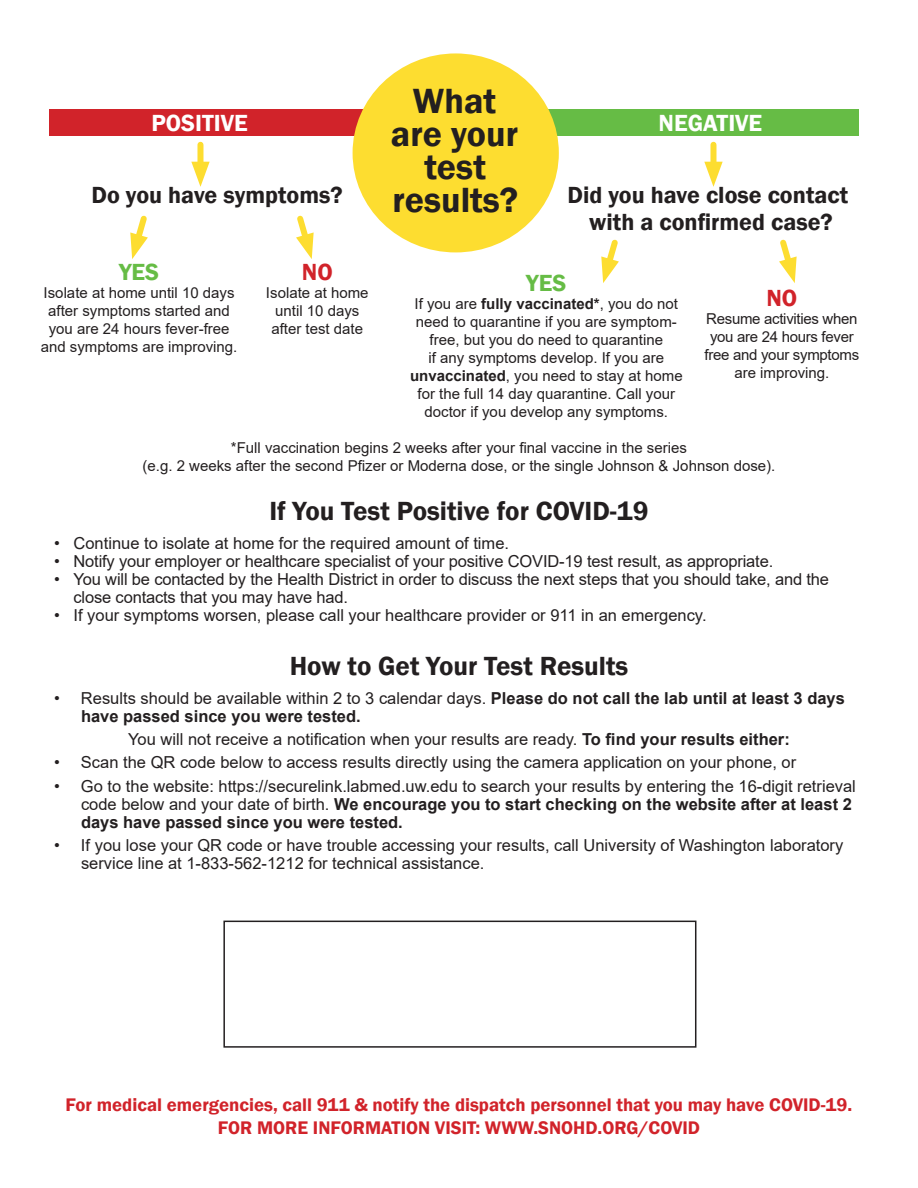
<style>
.page{position:relative;width:918px;height:1188px;background:#fff}
.page>*{position:absolute;margin:0;border:0;box-sizing:border-box;transform-origin:0 0}
.t1{font:600 36px/33px "Franklin Gothic";color:#231f20;text-align:center}
.t2{font:600 27px "Franklin Gothic";color:#231f20}
.t3{font:600 24px/27px "Franklin Gothic";color:#231f20;text-align:center}
.t4{font:600 24px "Franklin Gothic";color:#fff}
.t5{font:600 24px "Franklin Gothic";color:#66bc45}
.t6{font:600 24px "Franklin Gothic";color:#d1232a}
.t7{font:600 18.75px "Franklin Gothic";color:#d1232a}
.t8{font:16.5px/18px "Arial";color:#231f20}
.t9{font:700 16.5px/18px "Arial";color:#231f20}
.t10{font:15px/18px "Arial";color:#231f20;text-align:center}
.t11{font:15px/18px "Arial";letter-spacing:-.02em;color:#231f20;text-align:center}
.s1{font-weight:700}
.s2{font-weight:400}
</style>
<div class="page">
<div style="left:223px;top:921px;width:473px;height:127px;border:2px solid #231f20"></div>
<div style="left:50px;top:110px;width:404px;height:26px;background:#d1232a"></div>
<div style="left:454px;top:110px;width:406px;height:26px;background:#66bc45"></div>
<div style="left:197px;top:145px;width:6px;height:27px;background:#fddd30"></div>
<svg style="left:191px;top:162px;width:19px;height:25px"></svg>
<svg style="left:130px;top:215px;width:18px;height:44px"></svg>
<div style="left:353px;top:53px;width:206px;height:199px;background:#fddd30;border-radius:50%"></div>
<svg style="left:296px;top:215px;width:18px;height:44px"></svg>
<div style="left:710px;top:145px;width:6px;height:27px;background:#fddd30"></div>
<svg style="left:704px;top:162px;width:19px;height:25px"></svg>
<svg style="left:601px;top:239px;width:18px;height:44px"></svg>
<svg style="left:779px;top:239px;width:18px;height:44px"></svg>
<p class="t4" style="left:152px;top:108px;width:98px">POSITIVE</p>
<p class="t3" style="left:92px;top:182px;width:253px">Do you have symptoms?</p>
<p class="t5" style="left:119px;top:258px;width:42px">YES</p>
<p class="t10" style="left:41px;top:284px;width:198px">Isolate at home until 10 days after symptoms started and you are 24 hours fever-free and symptoms are improving.</p>
<p class="t6" style="left:302px;top:258px;width:32px">NO</p>
<p class="t10" style="left:266px;top:284px;width:104px">Isolate at home until 10 days after test date</p>
<p class="t1" style="left:391px;top:85px;width:129px">What are your test results?</p>
<p class="t4" style="left:658px;top:108px;width:105px">NEGATIVE</p>
<p class="t3" style="left:568px;top:182px;width:282px">Did you have close contact with a confirmed case?</p>
<p class="t5" style="left:526px;top:268px;width:42px">YES</p>
<p class="t10" style="left:410px;top:295px;width:274px">If you are <span class="s1">fully vaccinated*</span>, you do not need to quarantine if you are symptom&shy;free, but you do need to quarantine<br>if any symptoms develop. If you are <span class="s1">unvaccinated</span>, you need to stay at home for the full 14 day quarantine. Call your doctor if you develop any symptoms.</p>
<p class="t6" style="left:766px;top:283px;width:32px">NO</p>
<p class="t11" style="left:705px;top:310px;width:156px">Resume activities when you are 24 hours fever free and your symptoms are improving.</p>
<p class="t10" style="left:143px;top:439px;width:634px">*Full vaccination begins 2 weeks after your final vaccine in the series<br>(e.g. 2 weeks after the second Pfizer or Moderna dose, or the single Johnson &amp; Johnson dose).</p>
<p class="t2" style="left:269px;top:494px;width:381px">If You Test Positive for COVID-19</p>
<p class="t8" style="left:54px;top:534px;width:457px">• Continue to isolate at home for the required amount of time.</p>
<p class="t8" style="left:54px;top:552px;width:721px">• Notify your employer or healthcare specialist of your positive COVID-19 test result, as appropriate.</p>
<p class="t8" style="left:74px;top:570px;width:757px;text-indent:-20px">• You will be contacted by the Health District in order to discuss the next steps that you should take, and the close contacts that you may have had.</p>
<p class="t8" style="left:54px;top:606px;width:654px">• If your symptoms worsen, please call your healthcare provider or 911 in an emergency.</p>
<p class="t2" style="left:290px;top:649px;width:340px">How to Get Your Test Results</p>
<p class="t9" style="left:81px;top:689px;width:765px;text-indent:-27px"><span class="s2">• Results should be available within 2 to 3 calendar days.</span> Please do not call the lab until at least 3 days have passed since you were tested.</p>
<p class="t8" style="left:128px;top:730px;width:663px">You will not receive a notification when your results are ready. <span class="s1">To find your results either:</span></p>
<p class="t8" style="left:54px;top:754px;width:744px">• Scan the QR code below to access results directly using the camera application on your phone, or</p>
<p class="t8" style="left:81px;top:777px;width:776px;text-indent:-27px">• Go to the website: https://securelink.labmed.uw.edu to search your results by entering the 16-digit retrieval code below and your date of birth. <span class="s1">We encourage you to start checking on the website after at least 2 days have passed since you were tested.</span></p>
<p class="t8" style="left:81px;top:836px;width:764px;text-indent:-27px">• If you lose your QR code or have trouble accessing your results, call University of Washington laboratory service line at 1-833-562-1212 for technical assistance.</p>
<p class="t7" style="left:66px;top:1093px;width:788px">For medical emergencies, call 911 &amp; notify the dispatch personnel that you may have COVID-19.</p>
<p class="t7" style="left:218px;top:1116px;width:484px">FOR MORE INFORMATION VISIT: WWW.SNOHD.ORG/COVID</p>
</div>
